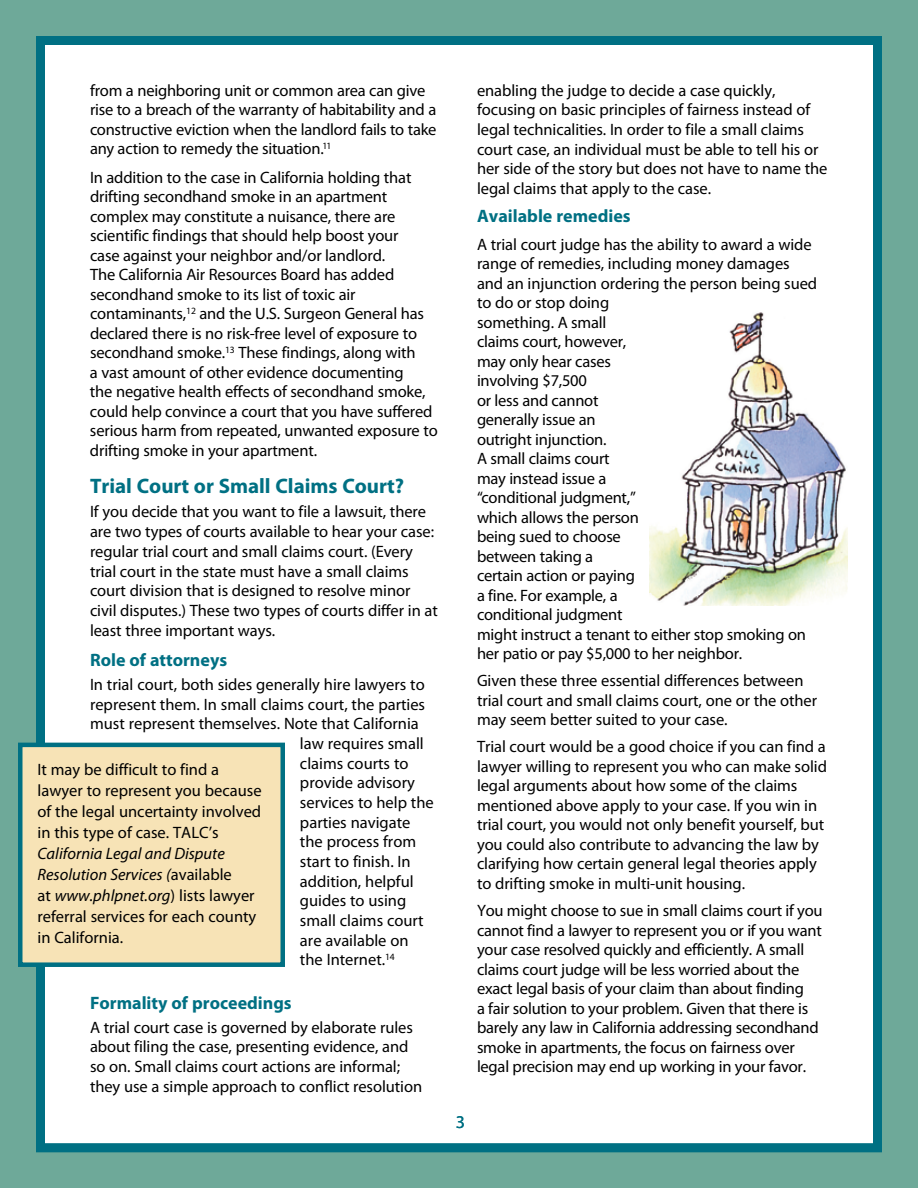
<style>
.page{position:relative;width:918px;height:1188px;background:#6ea999}
.page>*{position:absolute;margin:0;border:0;box-sizing:border-box;transform-origin:0 0}
.t1{font:700 21px "Myriad Pro";color:#007083}
.t2{font:700 18px "Myriad Pro";color:#007083}
.t3{font:18px "Myriad Pro";color:#007083}
.t4{font:16.5px/19.5px "Myriad Pro";letter-spacing:-.005em;color:#000}
.s1{font-style:italic}
</style>
<div class="page">
<div style="left:36px;top:36px;width:846px;height:1116px;background:#fff;border:9px solid #007083"></div>
<div style="left:20px;top:745px;width:263px;height:220px;background:#f7e3b6"></div>
<div style="left:18px;top:743px;width:267px;height:224px;border:4px solid #007083"></div>
<img style="left:650px;top:312px;width:198px;height:293px">
<p class="t4" style="left:90px;top:80px;width:348px">from a neighboring unit or common area can give rise to a breach of the warranty of habitability and a constructive eviction when the landlord fails to take any action to remedy the situation.<sup>11</sup></p>
<p class="t4" style="left:90px;top:167px;width:349px">In addition to the case in California holding that drifting secondhand smoke in an apartment complex may constitute a nuisance, there are scientific findings that should help boost your<br>case against your neighbor and/or landlord.<br>The California Air Resources Board has added secondhand smoke to its list of toxic air contaminants,<sup>12</sup> and the U.S. Surgeon General has declared there is no risk-free level of exposure to secondhand smoke.<sup>13</sup> These findings, along with<br>a vast amount of other evidence documenting<br>the negative health effects of secondhand smoke, could help convince a court that you have suffered serious harm from repeated, unwanted exposure to drifting smoke in your apartment.</p>
<p class="t1" style="left:90px;top:472px;width:316px">Trial Court or Small Claims Court?</p>
<p class="t4" style="left:90px;top:502px;width:349px">If you decide that you want to file a lawsuit, there are two types of courts available to hear your case: regular trial court and small claims court. (Every trial court in the state must have a small claims court division that is designed to resolve minor civil disputes.) These two types of courts differ in at least three important ways.</p>
<p class="t2" style="left:90px;top:648px;width:139px">Role of attorneys</p>
<p class="t4" style="left:90px;top:674px;width:336px">In trial court, both sides generally hire lawyers to</p>
<p class="t4" style="left:90px;top:694px;width:337px">represent them. In small claims court, the parties</p>
<p class="t4" style="left:90px;top:714px;width:330px">must represent themselves. Note that California</p>
<p class="t4" style="left:300px;top:733px;width:125px">law requires small</p>
<p class="t4" style="left:300px;top:753px;width:110px">claims courts to</p>
<p class="t4" style="left:300px;top:773px;width:116px">provide advisory</p>
<p class="t4" style="left:300px;top:792px;width:135px">services to help the</p>
<p class="t4" style="left:300px;top:812px;width:112px">parties navigate</p>
<p class="t4" style="left:300px;top:832px;width:118px">the process from</p>
<p class="t4" style="left:300px;top:851px;width:112px">start to finish. In</p>
<p class="t4" style="left:300px;top:871px;width:115px">addition, helpful</p>
<p class="t4" style="left:300px;top:891px;width:108px">guides to using</p>
<p class="t4" style="left:300px;top:910px;width:125px">small claims court</p>
<p class="t4" style="left:300px;top:930px;width:110px">are available on</p>
<p class="t4" style="left:300px;top:950px;width:96px">the Internet.<sup>14</sup></p>
<p class="t2" style="left:90px;top:991px;width:203px">Formality of proceedings</p>
<p class="t4" style="left:90px;top:1017px;width:334px">A trial court case is governed by elaborate rules about filing the case, presenting evidence, and so on. Small claims court actions are informal; they use a simple approach to conflict resolution</p>
<p class="t4" style="left:38px;top:758px;width:226px;line-height:21px">It may be difficult to find a lawyer to represent you because of the legal uncertainty involved in this type of case. TALC’s</p>
<p class="t4" style="left:38px;top:842px;width:220px;line-height:21px"><span class="s1">California Legal and Dispute<br>Resolution Services (</span>available<br>at <span class="s1">www.phlpnet.org</span>) lists lawyer referral services for each county in California.</p>
<p class="t4" style="left:477px;top:80px;width:352px">enabling the judge to decide a case quickly, focusing on basic principles of fairness instead of legal technicalities. In order to file a small claims court case, an individual must be able to tell his or her side of the story but does not have to name the legal claims that apply to the case.</p>
<p class="t2" style="left:477px;top:205px;width:155px">Available remedies</p>
<p class="t4" style="left:477px;top:234px;width:342px">A trial court judge has the ability to award a wide range of remedies, including money damages and an injunction ordering the person being sued to do or stop doing<br>something. A small<br>claims court, however,<br>may only hear cases<br>involving $7,500<br>or less and cannot<br>generally issue an<br>outright injunction.<br>A small claims court<br>may instead issue a<br>“conditional judgment,”<br>which allows the person<br>being sued to choose<br>between taking a<br>certain action or paying<br>a fine. For example, a<br>conditional judgment<br>might instruct a tenant to either stop smoking on her patio or pay $5,000 to her neighbor.</p>
<p class="t4" style="left:477px;top:671px;width:342px">Given these three essential differences between trial court and small claims court, one or the other may seem better suited to your case.</p>
<p class="t4" style="left:477px;top:737px;width:351px">Trial court would be a good choice if you can find a lawyer willing to represent you who can make solid legal arguments about how some of the claims mentioned above apply to your case. If you win in trial court, you would not only benefit yourself, but you could also contribute to advancing the law by clarifying how certain general legal theories apply to drifting smoke in multi-unit housing.</p>
<p class="t4" style="left:477px;top:901px;width:347px">You might choose to sue in small claims court if you cannot find a lawyer to represent you or if you want your case resolved quickly and efficiently. A small claims court judge will be less worried about the exact legal basis of your claim than about finding<br>a fair solution to your problem. Given that there is barely any law in California addressing secondhand smoke in apartments, the focus on fairness over legal precision may end up working in your favor.</p>
<p class="t3" style="left:456px;top:1111px;width:11px">3</p>
</div>
